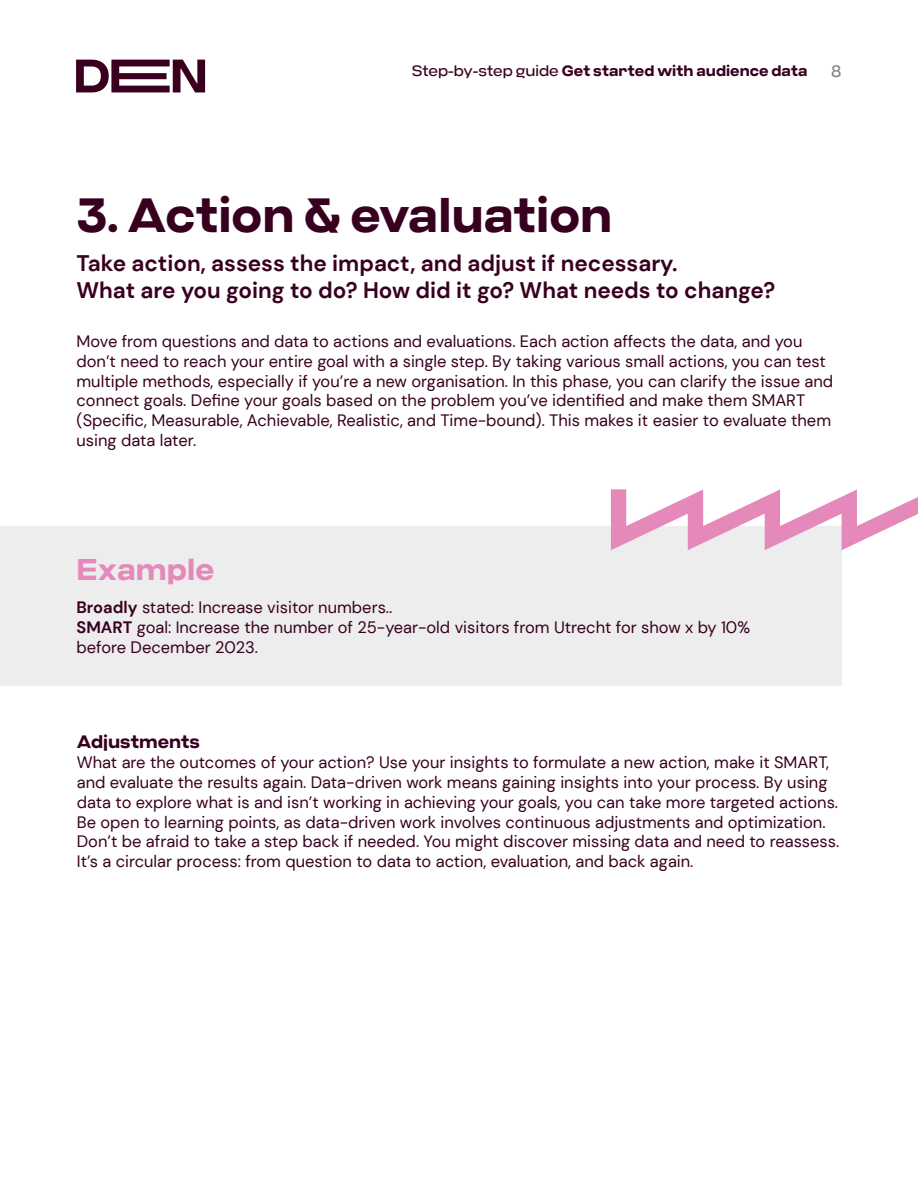
<style>
.page{position:relative;width:918px;height:1188px;background:#fff}
.page>*{position:absolute;margin:0;border:0;box-sizing:border-box;transform-origin:0 0}
.t1{font:700 48px "Criteria CF";color:#38001f}
.t2{font:700 30px "Criteria CF";color:#e589bb}
.t3{font:700 22.5px/27px "DM Sans";color:#38001f}
.t4{font:700 18px "Criteria CF";color:#38001f}
.t5{font:16.5px/19.8px "DM Sans";color:#38001f}
.t6{font:16.5px "Criteria CF";color:#878787}
.t7{font:700 15px "Criteria CF";color:#38001f}
.s1{font-weight:400}
.s2{font-weight:700}
</style>
<div class="page">
<svg style="left:76px;top:60px;width:129px;height:32px"></svg>
<div style="left:1px;top:526px;width:841px;height:160px;background:#ededed"></div>
<svg style="left:611px;top:489px;width:307px;height:61px"></svg>
<p class="t7" style="left:412px;top:62px;width:397px"><span class="s1">Step-by-step guide</span> Get started with audience data</p>
<p class="t6" style="left:831px;top:61px;width:13px">8</p>
<h1 class="t1" style="left:77px;top:186px;width:537px">3. Action &amp; evaluation</h1>
<h3 class="t3" style="left:77px;top:249px;width:700px">Take action, assess the impact, and adjust if necessary.<br>What are you going to do? How did it go? What needs to change?</h3>
<p class="t5" style="left:77px;top:331px;width:758px">Move from questions and data to actions and evaluations. Each action affects the data, and you don’t need to reach your entire goal with a single step. By taking various small actions, you can test multiple methods, especially if you’re a new organisation. In this phase, you can clarify the issue and connect goals. Define your goals based on the problem you’ve identified and make them SMART (Specific, Measurable, Achievable, Realistic, and Time-bound). This makes it easier to evaluate them using data later.</p>
<h2 class="t2" style="left:77px;top:552px;width:139px">Example</h2>
<p class="t5" style="left:77px;top:597px;width:675px"><span class="s2">Broadly</span> stated: Increase visitor numbers..<br><span class="s2">SMART</span> goal: Increase the number of 25-year-old visitors from Utrecht for show x by 10% before December 2023.</p>
<p class="t4" style="left:77px;top:731px;width:125px">Adjustments</p>
<p class="t5" style="left:77px;top:752px;width:764px">What are the outcomes of your action? Use your insights to formulate a new action, make it SMART, and evaluate the results again. Data-driven work means gaining insights into your process. By using data to explore what is and isn’t working in achieving your goals, you can take more targeted actions.<br>Be open to learning points, as data-driven work involves continuous adjustments and optimization.<br>Don’t be afraid to take a step back if needed. You might discover missing data and need to reassess.<br>It’s a circular process: from question to data to action, evaluation, and back again.</p>
</div>
